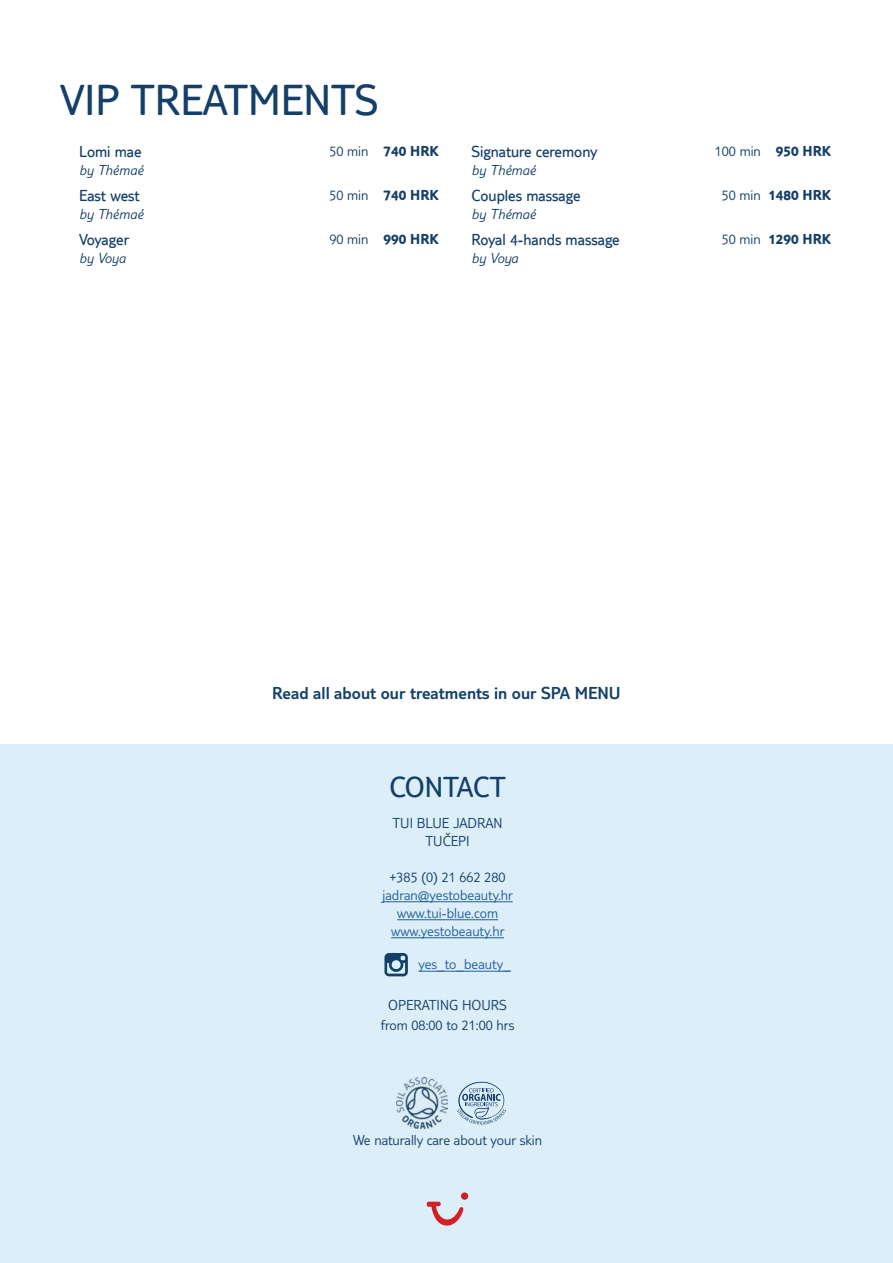
<style>
.page{position:relative;width:893px;height:1263px;background:#fff}
.page>*{position:absolute;margin:0;border:0;box-sizing:border-box;transform-origin:0 0}
.t1{font:45px "TUI Type";color:#133f69}
.t2{font:30px "TUI Type";letter-spacing:-.005em;color:#133f69}
.t3{font:300 18px "TUI Type";color:#133f69}
.t4{font:16.5px "TUI Type";color:#133f69}
.t5{font:300 15px/18px "TUI Type";color:#133f69;text-align:center}
.t6{font:300 15px/18px "TUI Type";color:#215e9e;text-align:center}
.t7{font:700 15px "TUI Type";color:#133f69}
.t8{font:italic 300 15px "TUI Type";color:#133f69}
.s1{font-weight:300}
.s2{font-weight:700}
</style>
<div class="page">
<div style="left:0;top:745px;width:893px;height:518px;background:#dceef7"></div>
<hr style="left:383px;top:901px;width:130px;height:1px;background:#215e9e">
<hr style="left:397px;top:919px;width:101px;height:1px;background:#215e9e">
<hr style="left:391px;top:937px;width:113px;height:1px;background:#215e9e">
<svg style="left:384px;top:953px;width:24px;height:23px"></svg>
<hr style="left:418px;top:971px;width:93px;height:1px;background:#215e9e">
<img style="left:396px;top:1077px;width:51px;height:52px">
<svg style="left:457px;top:1081px;width:49px;height:44px"></svg>
<svg style="left:427px;top:1202px;width:37px;height:24px"></svg>
<div style="left:461px;top:1192px;width:7px;height:8px;background:#d32027;border-radius:50%"></div>
<h1 class="t1" style="left:60px;top:75px;width:320px">VIP TREATMENTS</h1>
<p class="t4" style="left:79px;top:142px;width:64px">Lomi mae</p>
<p class="t8" style="left:79px;top:161px;width:66px">by Thémaé</p>
<p class="t4" style="left:472px;top:142px;width:127px">Signature ceremony</p>
<p class="t8" style="left:472px;top:161px;width:66px">by Thémaé</p>
<p class="t7" style="left:329px;top:142px;width:111px"><span class="s1">50 min</span> 740 HRK</p>
<p class="t5" style="left:715px;top:142px;width:118px">100 min <span class="s2">950 HRK</span></p>
<p class="t4" style="left:79px;top:186px;width:62px">East west</p>
<p class="t8" style="left:79px;top:206px;width:66px">by Thémaé</p>
<p class="t4" style="left:79px;top:230px;width:52px">Voyager</p>
<p class="t8" style="left:79px;top:250px;width:48px">by Voya</p>
<p class="t7" style="left:329px;top:186px;width:111px"><span class="s1">50 min</span> 740 HRK</p>
<p class="t7" style="left:329px;top:230px;width:111px"><span class="s1">90 min</span> 990 HRK</p>
<p class="t4" style="left:472px;top:186px;width:111px">Couples massage</p>
<p class="t8" style="left:472px;top:206px;width:66px">by Thémaé</p>
<p class="t4" style="left:472px;top:230px;width:150px">Royal 4-hands massage</p>
<p class="t8" style="left:472px;top:250px;width:48px">by Voya</p>
<p class="t7" style="left:722px;top:186px;width:111px"><span class="s1">50 min</span> 1480 HRK</p>
<p class="t7" style="left:722px;top:230px;width:111px"><span class="s1">50 min</span> 1290 HRK</p>
<p class="t3" style="left:272px;top:683px;width:350px">Read all about our treatments in our SPA MENU</p>
<h2 class="t2" style="left:389px;top:770px;width:118px">CONTACT</h2>
<p class="t5" style="left:393px;top:814px;width:112px">TUI BLUE JADRAN<br>TUČEPI</p>
<p class="t5" style="left:389px;top:868px;width:118px">+385 (0) 21 662 280</p>
<p class="t6" style="left:383px;top:886px;width:132px">jadran@yestobeauty.hr www.tui-blue.com www.yestobeauty.hr</p>
<p class="t6" style="left:418px;top:955px;width:94px">yes_to_beauty_</p>
<p class="t5" style="left:388px;top:996px;width:120px">OPERATING HOURS</p>
<p class="t5" style="left:381px;top:1016px;width:135px">from 08:00 to 21:00 hrs</p>
<p class="t5" style="left:353px;top:1130px;width:190px">We naturally care about your skin</p>
</div>
